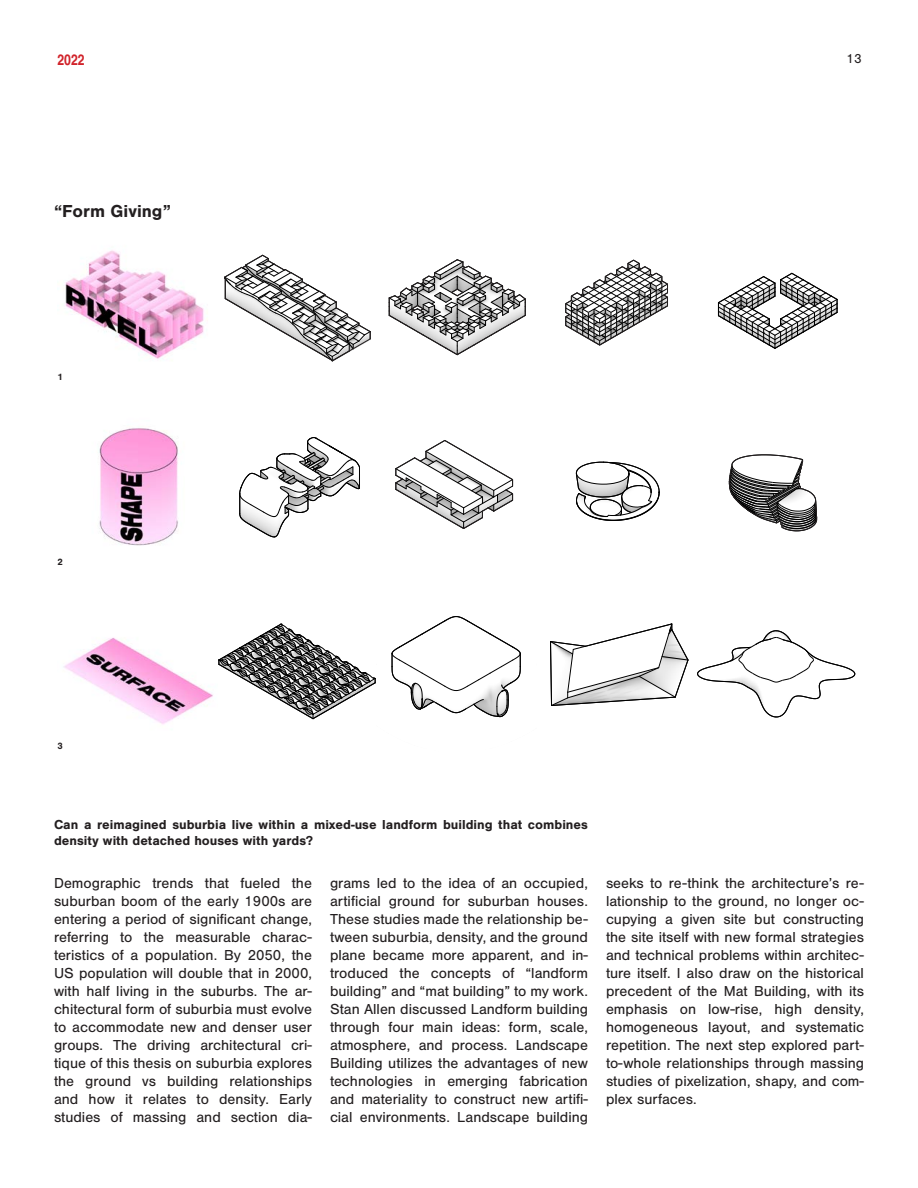
<style>
.page{position:relative;width:918px;height:1188px;background:#fff}
.page>*{position:absolute;margin:0;border:0;box-sizing:border-box;transform-origin:0 0}
.t1{font:700 18px "Nimbus San";color:#231f20}
.t2{font:15px/18px "Nimbus San";color:#231f20;text-align:justify}
.t3{font:700 15px "Nimbus San Con L";color:#d1232a}
.t4{font:700 13.5px/16.2px "Nimbus San";color:#231f20}
.t5{font:13.5px "Nimbus San";color:#231f20}
.t6{font:700 9.45px "Nimbus San";color:#231f20}
</style>
<div class="page">
<img style="left:65px;top:250px;width:728px;height:112px">
<svg style="left:224px;top:255px;width:147px;height:106px"></svg>
<svg style="left:389px;top:260px;width:137px;height:95px"></svg>
<svg style="left:718px;top:273px;width:120px;height:75px"></svg>
<svg style="left:565px;top:260px;width:103px;height:85px"></svg>
<svg style="left:576px;top:462px;width:84px;height:59px"></svg>
<svg style="left:729px;top:455px;width:88px;height:76px"></svg>
<svg style="left:396px;top:440px;width:117px;height:89px"></svg>
<svg style="left:240px;top:437px;width:120px;height:100px"></svg>
<img style="left:99px;top:428px;width:80px;height:118px">
<img style="left:64px;top:623px;width:625px;height:102px">
<svg style="left:392px;top:616px;width:129px;height:101px"></svg>
<svg style="left:697px;top:631px;width:158px;height:86px"></svg>
<svg style="left:550px;top:624px;width:138px;height:82px"></svg>
<svg style="left:219px;top:624px;width:157px;height:95px"></svg>
<p class="t3" style="left:57px;top:48px;width:29px">2022</p>
<p class="t5" style="left:846px;top:51px;width:17px">13</p>
<p class="t1" style="left:54px;top:201px;width:118px">“Form Giving”</p>
<p class="t6" style="left:58px;top:371px;width:7px">1</p>
<p class="t6" style="left:58px;top:556px;width:7px">2</p>
<p class="t6" style="left:58px;top:741px;width:7px">3</p>
<p class="t4" style="left:54px;top:816px;width:536px">Can a reimagined suburbia live within a mixed-use landform building that combines density with detached houses with yards?</p>
<p class="t2" style="left:54px;top:874px;width:260px">Demographic trends that fueled the suburban boom of the early 1900s are entering a period of significant change, referring to the measurable charac&shy;teristics of a population. By 2050, the US population will double that in 2000, with half living in the suburbs. The ar&shy;chitectural form of suburbia must evolve to accommodate new and denser user groups. The driving architectural cri&shy;tique of this thesis on suburbia explores the ground vs building relationships and how it relates to density. Early studies of massing and section dia-</p>
<p class="t2" style="left:330px;top:874px;width:260px">grams led to the idea of an occupied, artificial ground for suburban houses.<br>These studies made the relationship be&shy;tween suburbia, density, and the ground plane became more apparent, and in&shy;troduced the concepts of “landform building” and “mat building” to my work.<br>Stan Allen discussed Landform building through four main ideas: form, scale, atmosphere, and process. Landscape Building utilizes the advantages of new technologies in emerging fabrication and materiality to construct new artifi&shy;cial environments. Landscape building</p>
<p class="t2" style="left:606px;top:874px;width:260px">seeks to re-think the architecture’s re&shy;lationship to the ground, no longer oc&shy;cupying a given site but constructing the site itself with new formal strategies and technical problems within architec&shy;ture itself. I also draw on the historical precedent of the Mat Building, with its emphasis on low-rise, high density, homogeneous layout, and systematic repetition. The next step explored part&shy;to-whole relationships through massing studies of pixelization, shapy, and com&shy;plex surfaces.</p>
</div>
